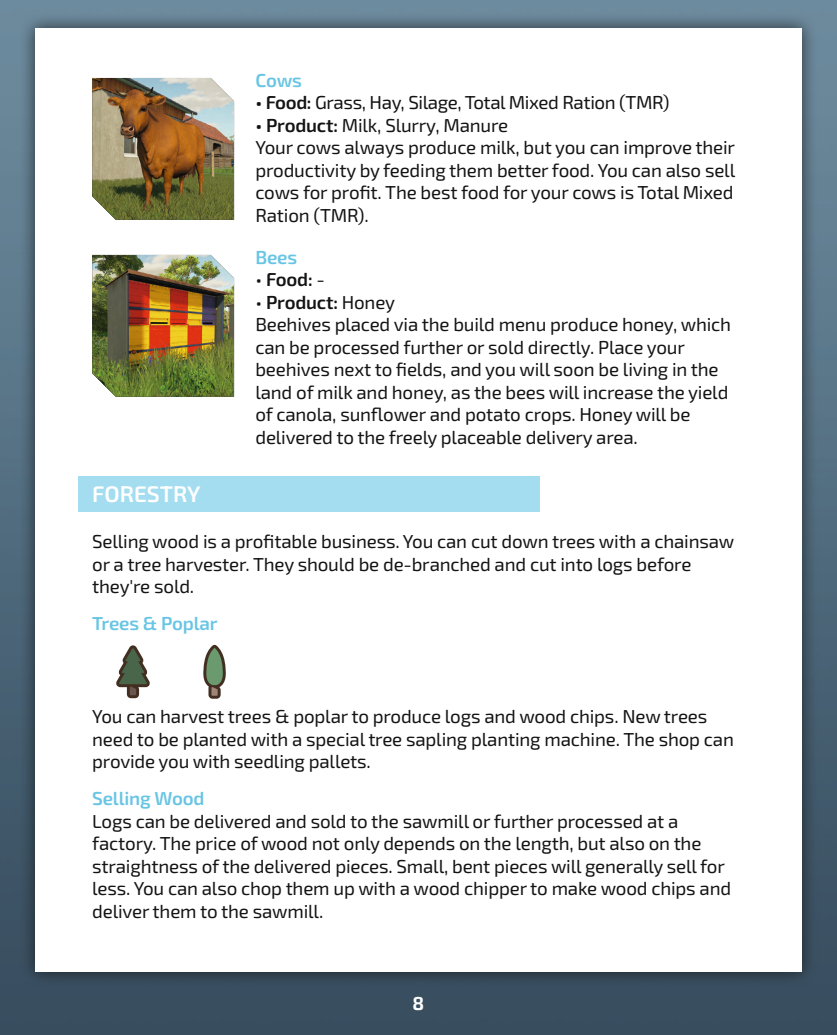
<style>
.page{position:relative;width:837px;height:1035px;background:#fff}
.page>*{position:absolute;margin:0;border:0;box-sizing:border-box;transform-origin:0 0}
.Text_Subheadline{font:600 22.5px "Exo 2";color:#fff}
.Basic{font:18.75px/22.5px "Exo 2";letter-spacing:-.01em;color:#131413}
.Basic-2{font:600 18.75px "Exo 2";letter-spacing:-.01em;color:#69c5e4}
.Basic-3{font:600 18.75px "Exo 2";color:#131413}
.t1{font:700 18.75px "Exo 2";color:#fff}
.s1{font-weight:600}
.s2{font-weight:400}
.s3{font-weight:600;color:#69c5e4}
</style>
<div class="page">
<img style="left:0;top:0;width:836px;height:1035px">
<div style="left:19px;top:12px;width:798px;height:976px;background:#131413;opacity:.75"></div>
<div style="left:35px;top:28px;width:766px;height:943px;background:#fff"></div>
<img style="left:92px;top:78px;width:142px;height:142px">
<img style="left:92px;top:255px;width:142px;height:142px">
<div style="left:78px;top:476px;width:461px;height:35px;background:#a4ddf0"></div>
<svg style="left:116px;top:645px;width:34px;height:53px"></svg>
<svg style="left:203px;top:645px;width:23px;height:53px"></svg>
<p class="Basic-2" style="left:255px;top:67px;width:48px">Cows</p>
<p class="Basic" style="left:255px;top:91px;width:415px"><span class="s1">• Food:</span> Grass, Hay, Silage, Total Mixed Ration (TMR)</p>
<p class="Basic" style="left:255px;top:113px;width:481px"><span class="s1">• Product:</span> Milk, Slurry, Manure<br>Your cows always produce milk, but you can improve their productivity by feeding them better food. You can also sell cows for profit. The best food for your cows is Total Mixed Ration (TMR).</p>
<p class="Basic-2" style="left:255px;top:244px;width:43px">Bees</p>
<p class="Basic-3" style="left:255px;top:267px;width:71px"><span class="s2">•</span> Food: <span class="s2">-</span></p>
<p class="Basic" style="left:255px;top:290px;width:477px">• <span class="s1">Product:</span> Honey<br>Beehives placed via the build menu produce honey, which can be processed further or sold directly. Place your beehives next to fields, and you will soon be living in the land of milk and honey, as the bees will increase the yield of canola, sunflower and potato crops. Honey will be delivered to the freely placeable delivery area.</p>
<p class="Text_Subheadline" style="left:92px;top:478px;width:110px">FORESTRY</p>
<p class="Basic" style="left:92px;top:529px;width:643px">Selling wood is a profitable business. You can cut down trees with a chainsaw or a tree harvester. They should be de-branched and cut into logs before they're sold.</p>
<p class="Basic-2" style="left:92px;top:610px;width:127px">Trees &amp; Poplar</p>
<p class="Basic" style="left:92px;top:705px;width:643px">You can harvest trees &amp; poplar to produce logs and wood chips. New trees need to be planted with a special tree sapling planting machine. The shop can provide you with seedling pallets.</p>
<p class="Basic" style="left:92px;top:786px;width:640px"><span class="s3">Selling Wood<br></span>Logs can be delivered and sold to the sawmill or further processed at a factory. The price of wood not only depends on the length, but also on the straightness of the delivered pieces. Small, bent pieces will generally sell for less. You can also chop them up with a wood chipper to make wood chips and deliver them to the sawmill.</p>
<p class="t1" style="left:412px;top:990px;width:13px">8</p>
</div>
